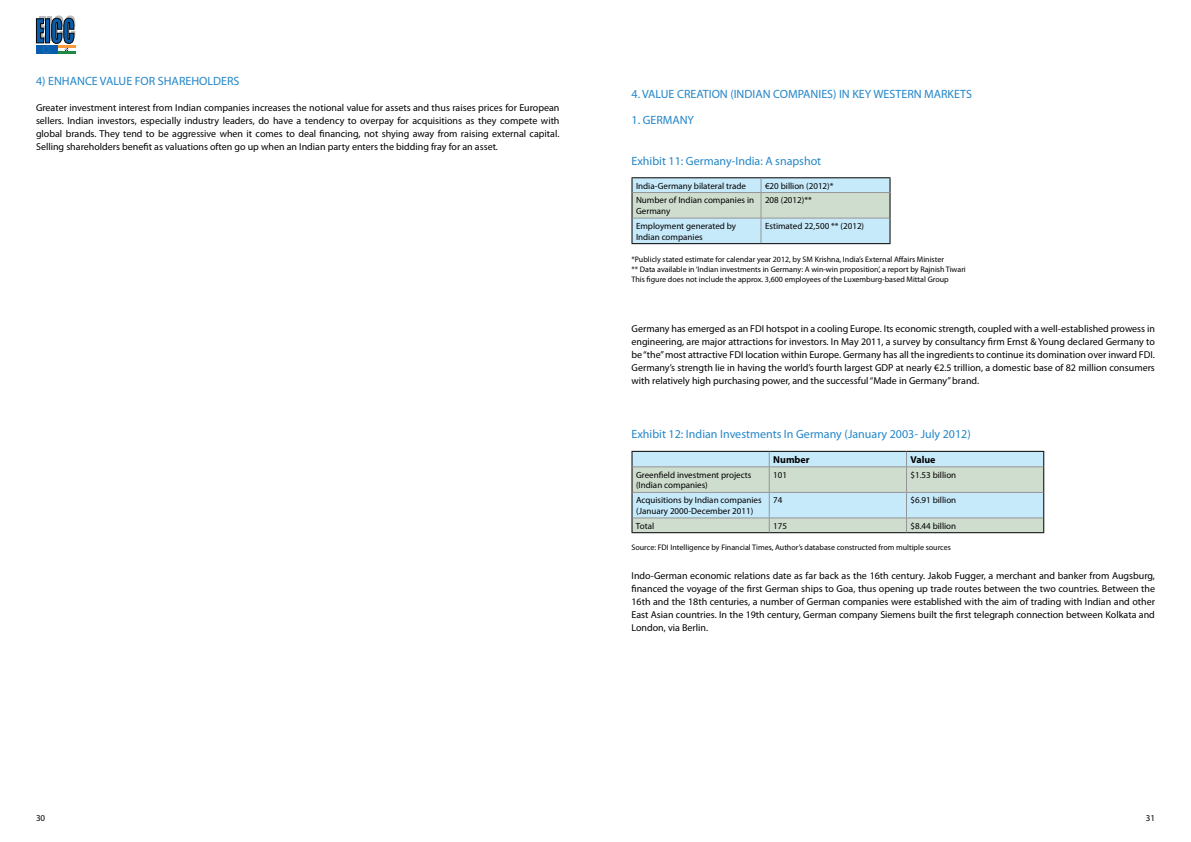
<style>
.page{position:relative;width:1191px;height:842px;background:#fff}
.page>*{position:absolute;margin:0;border:0;box-sizing:border-box;transform-origin:0 0}
.t1{font:12px "Myriad Pro";color:#2386c8}
.t2{font:10px/13px "Myriad Pro";color:#000;text-align:justify}
.t3{font:700 10px "Myriad Pro";color:#000}
.t4{font:9px/10.8px "Myriad Pro";color:#000}
.t5{font:8px/10px "Myriad Pro";color:#000}
</style>
<div class="page">
<hr style="left:631px;top:177px;width:130px;height:1px;background:#000">
<hr style="left:761px;top:177px;width:129px;height:1px;background:#000">
<svg style="left:631px;top:178px;width:259px;height:66px;background:#c3dce1"></svg>
<svg style="left:631px;top:451px;width:413px;height:82px;background:#c3dadb"></svg>
<div style="left:36px;top:45px;width:22px;height:9px;background:#085eac"></div>
<hr style="left:58px;top:51px;width:17px;height:3px;background:#1c8943">
<svg style="left:36px;top:15px;width:39px;height:38px"></svg>
<p class="t1" style="left:36px;top:74px;width:205px">4) ENHANCE VALUE FOR SHAREHOLDERS</p>
<p class="t2" style="left:36px;top:101px;width:525px">Greater investment interest from Indian companies increases the notional value for assets and thus raises prices for European sellers. Indian investors, especially industry leaders, do have a tendency to overpay for acquisitions as they compete with global brands. They tend to be aggressive when it comes to deal financing, not shying away from raising external capital.<br>Selling shareholders benefit as valuations often go up when an Indian party enters the bidding fray for an asset.</p>
<p class="t1" style="left:631px;top:87px;width:342px">4. VALUE CREATION (INDIAN COMPANIES) IN KEY WESTERN MARKETS</p>
<p class="t1" style="left:631px;top:113px;width:64px">1. GERMANY</p>
<p class="t1" style="left:631px;top:154px;width:191px">Exhibit 11: Germany-India: A snapshot</p>
<p class="t4" style="left:636px;top:180px;width:112px">India-Germany bilateral trade</p>
<p class="t4" style="left:765px;top:180px;width:70px">€20 billion (2012)*</p>
<p class="t4" style="left:636px;top:195px;width:120px">Number of Indian companies in<br>Germany</p>
<p class="t4" style="left:765px;top:195px;width:48px">208 (2012)**</p>
<p class="t4" style="left:636px;top:220px;width:102px">Employment generated by<br>Indian companies</p>
<p class="t4" style="left:765px;top:220px;width:101px">Estimated 22,500 ** (2012)</p>
<p class="t5" style="left:631px;top:254px;width:336px">*Publicly stated estimate for calendar year 2012, by SM Krishna, India’s External Affairs Minister<br>** Data available in ‘Indian investments in Germany: A win-win proposition’, a report by Rajnish Tiwari<br>This figure does not include the approx. 3,600 employees of the Luxemburg-based Mittal Group</p>
<p class="t2" style="left:631px;top:322px;width:525px">Germany has emerged as an FDI hotspot in a cooling Europe. Its economic strength, coupled with a well-established prowess in engineering, are major attractions for investors. In May 2011, a survey by consultancy firm Ernst &amp; Young declared Germany to be “the” most attractive FDI location within Europe. Germany has all the ingredients to continue its domination over inward FDI.<br>Germany’s strength lie in having the world’s fourth largest GDP at nearly €2.5 trillion, a domestic base of 82 million consumers with relatively high purchasing power, and the successful “Made in Germany” brand.</p>
<p class="t1" style="left:631px;top:426px;width:341px">Exhibit 12: Indian Investments In Germany (January 2003- July 2012)</p>
<p class="t3" style="left:773px;top:453px;width:38px">Number</p>
<p class="t3" style="left:910px;top:453px;width:27px">Value</p>
<p class="t4" style="left:636px;top:469px;width:117px">Greenfield investment projects (Indian companies)</p>
<p class="t4" style="left:773px;top:469px;width:15px">101</p>
<p class="t4" style="left:910px;top:469px;width:47px">$1.53 billion</p>
<p class="t4" style="left:636px;top:495px;width:127px">Acquisitions by Indian companies (January 2000-December 2011)</p>
<p class="t4" style="left:773px;top:495px;width:11px">74</p>
<p class="t4" style="left:910px;top:495px;width:47px">$6.91 billion</p>
<p class="t4" style="left:636px;top:520px;width:20px">Total</p>
<p class="t4" style="left:773px;top:520px;width:15px">175</p>
<p class="t4" style="left:910px;top:520px;width:47px">$8.44 billion</p>
<p class="t5" style="left:631px;top:542px;width:321px">Source: FDI Intelligence by Financial Times, Author’s database constructed from multiple sources</p>
<p class="t2" style="left:631px;top:569px;width:525px">Indo-German economic relations date as far back as the 16th century. Jakob Fugger, a merchant and banker from Augsburg, financed the voyage of the first German ships to Goa, thus opening up trade routes between the two countries. Between the 16th and the 18th centuries, a number of German companies were established with the aim of trading with Indian and other East Asian countries. In the 19th century, German company Siemens built the first telegraph connection between Kolkata and London, via Berlin.</p>
<p class="t4" style="left:36px;top:813px;width:11px">30</p>
<p class="t4" style="left:1146px;top:813px;width:11px">31</p>
</div>
